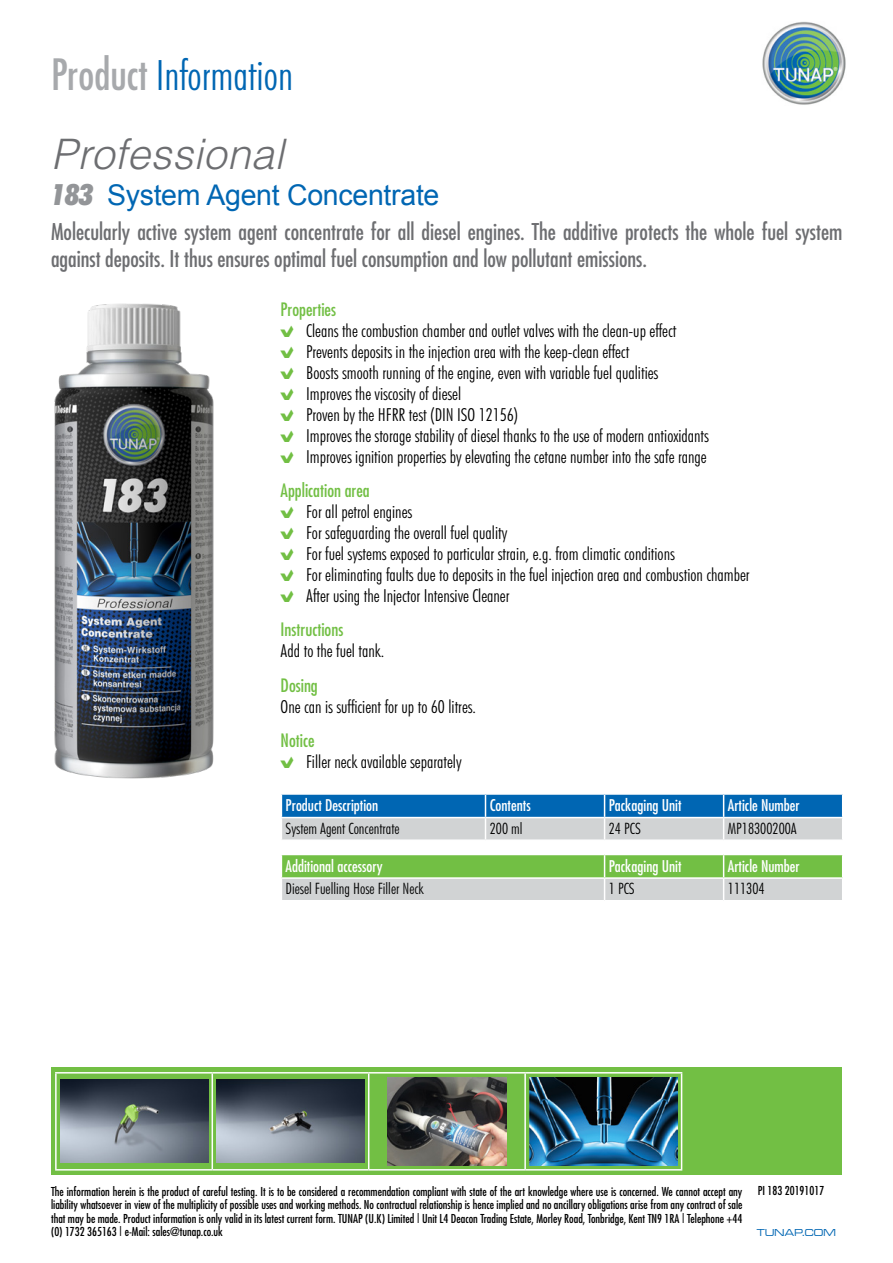
<style>
.page{position:relative;width:893px;height:1263px;background:#fff}
.page>*{position:absolute;margin:0;border:0;box-sizing:border-box;transform-origin:0 0}
.t1{font:300 condensed 42px "Futura BT";color:#0066b3}
.t2{font:italic 300 42px "Helvetica";letter-spacing:.01em;color:#6d6e71}
.t3{font:28.5px "Arial";letter-spacing:-.01em;color:#0066b3}
.t4{font:condensed 22.5px/27px "Futura";color:#6d6e71}
.t5{font:300 condensed 18px/21px "Futura BT";color:#000}
.t6{font:condensed 18px "Futura";color:#72bf44}
.t7{font:condensed 15.75px "Futura";color:#fff}
.t8{font:300 condensed 15.75px "Futura BT";color:#000}
.t9{font:condensed 12px/13.5px "Futura";color:#000;text-align:justify}
.t10{font:10.5px "Microgramma D Medi Exte";letter-spacing:.03em;color:#0066b3}
.s1{font-family:"Futura";font-weight:400;color:#a7a9ac}
.s2{font-family:"Futura BT";font-weight:900;font-style:italic;font-stretch:condensed;font-size:29.25px;color:#939598}
.s3{font-family:"Wuerth Num";font-weight:400;font-stretch:normal;color:#72bf44}
</style>
<div class="page">
<img style="left:762px;top:21px;width:84px;height:84px">
<div style="left:51px;top:1068px;width:790px;height:107px;background:#72bf44"></div>
<hr style="left:55px;top:1072px;width:157px;height:1px;background:#fff">
<hr style="left:55px;top:1073px;width:2px;height:96px;background:#fff">
<hr style="left:55px;top:1169px;width:157px;height:1px;background:#fff">
<hr style="left:212px;top:1072px;width:157px;height:1px;background:#fff">
<hr style="left:212px;top:1073px;width:1px;height:96px;background:#fff">
<hr style="left:212px;top:1169px;width:157px;height:1px;background:#fff">
<hr style="left:369px;top:1072px;width:156px;height:1px;background:#fff">
<hr style="left:368px;top:1073px;width:1px;height:96px;background:#fff">
<hr style="left:369px;top:1169px;width:156px;height:1px;background:#fff">
<hr style="left:525px;top:1072px;width:157px;height:1px;background:#fff">
<hr style="left:524px;top:1073px;width:2px;height:96px;background:#fff">
<hr style="left:681px;top:1073px;width:1px;height:96px;background:#fff">
<hr style="left:525px;top:1169px;width:157px;height:1px;background:#fff">
<img style="left:60px;top:1080px;width:148px;height:83px">
<img style="left:217px;top:1080px;width:147px;height:83px">
<img style="left:388px;top:1077px;width:118px;height:88px">
<img style="left:529px;top:1077px;width:148px;height:88px">
<img style="left:54px;top:303px;width:160px;height:476px">
<svg style="left:281px;top:794px;width:562px;height:46px;background:#70a2c7"></svg>
<hr style="left:724px;top:839px;width:119px;height:2px;background:#fff">
<svg style="left:281px;top:854px;width:562px;height:46px;background:#a6cc92"></svg>
<h1 class="t1" style="left:51px;top:49px;width:244px"><span class="s1">Product</span> Information</h1>
<h1 class="t2" style="left:51px;top:128px;width:234px">Professional</h1>
<h2 class="t3" style="left:51px;top:175px;width:390px"><span class="s2">183</span> System Agent Concentrate</h2>
<p class="t4" style="left:51px;top:218px;width:793px">Molecularly active system agent concentrate for all diesel engines. The additive protects the whole fuel system against deposits. It thus ensures optimal fuel consumption and low pollutant emissions.</p>
<p class="t6" style="left:281px;top:298px;width:57px">Properties</p>
<p class="t5" style="left:281px;top:320px;width:430px"><span class="s3">B</span> Cleans the combustion chamber and outlet valves with the clean-up effect<br><span class="s3">B</span> Prevents deposits in the injection area with the keep-clean effect<br><span class="s3">B</span> Boosts smooth running of the engine, even with variable fuel qualities<br><span class="s3">B</span> Improves the viscosity of diesel<br><span class="s3">B</span> Proven by the HFRR test (DIN ISO 12156)<br><span class="s3">B</span> Improves the storage stability of diesel thanks to the use of modern antioxidants <span class="s3">B</span> Improves ignition properties by elevating the cetane number into the safe range</p>
<p class="t6" style="left:281px;top:479px;width:91px">Application area</p>
<p class="t5" style="left:281px;top:501px;width:470px"><span class="s3">B</span> For all petrol engines<br><span class="s3">B</span> For safeguarding the overall fuel quality<br><span class="s3">B</span> For fuel systems exposed to particular strain, e.g. from climatic conditions<br><span class="s3">B</span> For eliminating faults due to deposits in the fuel injection area and combustion chamber <span class="s3">B</span> After using the Injector Intensive Cleaner</p>
<p class="t6" style="left:281px;top:618px;width:64px">Instructions</p>
<p class="t5" style="left:281px;top:640px;width:105px">Add to the fuel tank.</p>
<p class="t6" style="left:281px;top:673px;width:39px">Dosing</p>
<p class="t5" style="left:281px;top:695px;width:197px">One can is sufficient for up to 60 litres.</p>
<p class="t6" style="left:281px;top:729px;width:35px">Notice</p>
<p class="t5" style="left:281px;top:751px;width:182px"><span class="s3">B</span> Filler neck available separately</p>
<p class="t7" style="left:286px;top:795px;width:94px">Product Description</p>
<p class="t7" style="left:490px;top:795px;width:42px">Contents</p>
<p class="t7" style="left:609px;top:795px;width:74px">Packaging Unit</p>
<p class="t7" style="left:728px;top:795px;width:73px">Article Number</p>
<p class="t8" style="left:286px;top:819px;width:115px">System Agent Concentrate</p>
<p class="t8" style="left:490px;top:819px;width:34px">200 ml</p>
<p class="t8" style="left:609px;top:819px;width:33px">24 PCS</p>
<p class="t8" style="left:728px;top:819px;width:70px">MP18300200A</p>
<p class="t7" style="left:286px;top:856px;width:99px">Additional accessory</p>
<p class="t7" style="left:609px;top:856px;width:74px">Packaging Unit</p>
<p class="t7" style="left:728px;top:856px;width:73px">Article Number</p>
<p class="t8" style="left:286px;top:879px;width:140px">Diesel Fuelling Hose Filler Neck</p>
<p class="t8" style="left:609px;top:879px;width:27px">1 PCS</p>
<p class="t8" style="left:728px;top:879px;width:38px">111304</p>
<p class="t9" style="left:51px;top:1184px;width:693px">The information herein is the product of careful testing. It is to be considered a recommendation compliant with state of the art knowledge where use is concerned. We cannot accept any liability whatsoever in view of the multiplicity of possible uses and working methods. No contractual relationship is hence implied and no ancillary obligations arise from any contract of sale that may be made. Product information is only valid in its latest current form. TUNAP (U.K) Limited | Unit L4 Deacon Trading Estate, Morley Road, Tonbridge, Kent TN9 1RA | Telephone +44 (0) 1732 365163 | e-Mail: sales@tunap.co.uk</p>
<p class="t9" style="left:758px;top:1183px;width:68px">PI 183 20191017</p>
<p class="t10" style="left:757px;top:1226px;width:81px">TUNAP.COM</p>
</div>
